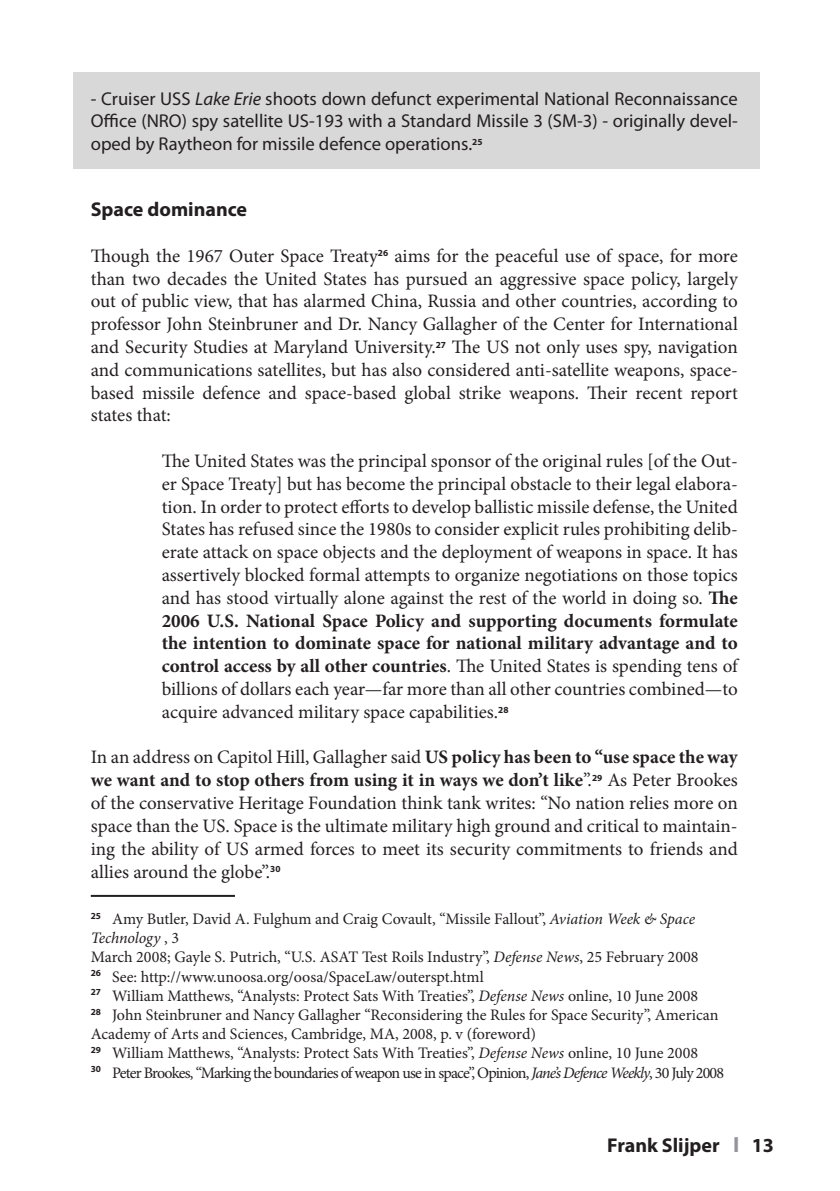
<style>
.page{position:relative;width:840px;height:1191px;background:#fff}
.page>*{position:absolute;margin:0;border:0;box-sizing:border-box;transform-origin:0 0}
.t1{font:700 20px "Myriad Pro";color:#231f20}
.t2{font:19px/22.8px "Minion Pro";color:#231f20;text-align:justify}
.t3{font:18.6px/22.6px "Myriad Pro";color:#231f20;text-align:justify}
.t4{font:16px/19.2px "Minion Pro";letter-spacing:-.005em;color:#231f20}
.s1{font-style:italic}
.s2{font-weight:700}
.s3{font-size:22px;color:#939598}
</style>
<div class="page">
<div style="left:74px;top:72px;width:685px;height:96px;background:#d8d8d8"></div>
<hr style="left:91px;top:895px;width:144px;height:2px;background:#231f20">
<p class="t3" style="left:91px;top:87px;width:648px">- Cruiser USS <span class="s1">Lake Erie</span> shoots down defunct experimental National Reconnaissance Office (NRO) spy satellite US-193 with a Standard Missile 3 (SM-3) - originally devel&shy;oped by Raytheon for missile defence operations.<sup>25</sup></p>
<p class="t1" style="left:91px;top:196px;width:158px">Space dominance</p>
<p class="t2" style="left:91px;top:244px;width:648px">Though the 1967 Outer Space Treaty<sup>26</sup> aims for the peaceful use of space, for more than two decades the United States has pursued an aggressive space policy, largely out of public view, that has alarmed China, Russia and other countries, according to professor John Steinbruner and Dr. Nancy Gallagher of the Center for International and Security Studies at Maryland University.<sup>27</sup> The US not only uses spy, navigation and communications satellites, but has also considered anti-satellite weapons, space&shy;based missile defence and space-based global strike weapons. Their recent report states that:</p>
<p class="t2" style="left:162px;top:449px;width:577px">The United States was the principal sponsor of the original rules [of the Out&shy;er Space Treaty] but has become the principal obstacle to their legal elabora&shy;tion. In order to protect efforts to develop ballistic missile defense, the United States has refused since the 1980s to consider explicit rules prohibiting delib&shy;erate attack on space objects and the deployment of weapons in space. It has assertively blocked formal attempts to organize negotiations on those topics and has stood virtually alone against the rest of the world in doing so. <span class="s2">The 2006 U.S. National Space Policy and supporting documents formulate the intention to dominate space for national military advantage and to control access by all other countries</span>. The United States is spending tens of billions of dollars each year—far more than all other countries combined—to acquire advanced military space capabilities.<sup>28</sup></p>
<p class="t2" style="left:91px;top:746px;width:648px">In an address on Capitol Hill, Gallagher said <span class="s2">US policy has been to “use space the way we want and to stop others from using it in ways we don’t like</span>”.<sup>29</sup> As Peter Brookes of the conservative Heritage Foundation think tank writes: “No nation relies more on space than the US. Space is the ultimate military high ground and critical to maintain&shy;ing the ability of US armed forces to meet its security commitments to friends and allies around the globe”.<sup>30</sup></p>
<p class="t4" style="left:91px;top:909px;width:634px"><sup>25</sup> Amy Butler, David A. Fulghum and Craig Covault, “Missile Fallout”, <span class="s1">Aviation Week &amp; Space Technology</span> , 3<br>March 2008; Gayle S. Putrich, “U.S. ASAT Test Roils Industry”, <span class="s1">Defense News</span>, 25 February 2008<br><sup>26</sup> See: http://www.unoosa.org/oosa/SpaceLaw/outerspt.html<br><sup>27</sup> William Matthews, “Analysts: Protect Sats With Treaties”, <span class="s1">Defense News</span> online, 10 June 2008<br><sup>28</sup> John Steinbruner and Nancy Gallagher “Reconsidering the Rules for Space Security”, American Academy of Arts and Sciences, Cambridge, MA, 2008, p. v (foreword)<br><sup>29</sup> William Matthews, “Analysts: Protect Sats With Treaties”, <span class="s1">Defense News</span> online, 10 June 2008<br><sup>30</sup> Peter Brookes, “Marking the boundaries of weapon use in space”, Opinion, <span class="s1">Jane’s Defence Weekly</span>, 30 July 2008</p>
<p class="t1" style="left:607px;top:1132px;width:168px">Frank Slijper <span class="s3">I</span> 13</p>
</div>
